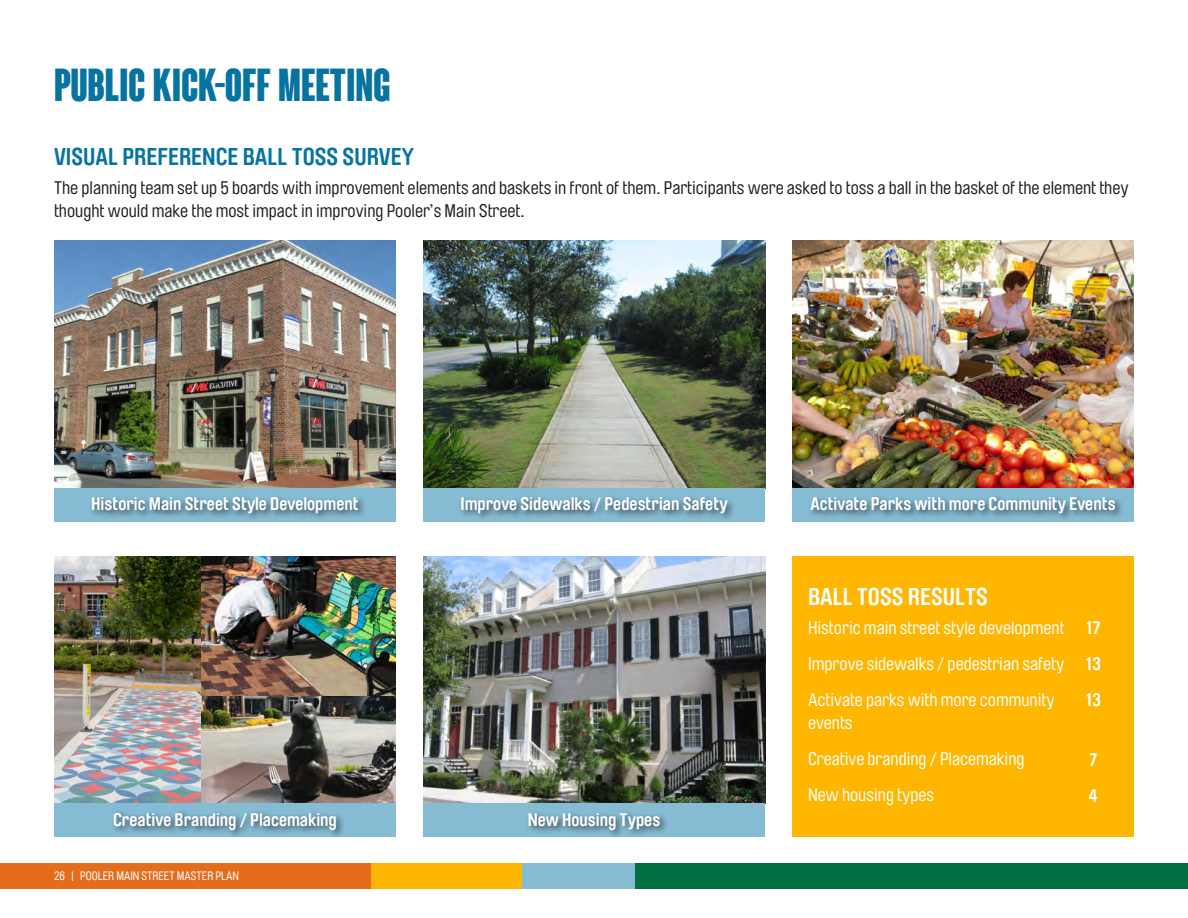
<style>
.page{position:relative;width:1188px;height:918px;background:#fff}
.page>*{position:absolute;margin:0;border:0;box-sizing:border-box;transform-origin:0 0}
.Page_Header{font:700 condensed 45px "Coluna";color:#0673a1}
.Subheader{font:700 24px "Brauer Neue";color:#0673a1}
.Subheader-2{font:700 24px "Brauer Neue";color:#fff}
.Body_Text_-_Black{font:18px/22.5px "Brauer Neue";color:#231f20}
.Caption_-_Green{font:700 18px "Brauer Neue";color:#fff}
.Body_Text_-_Black-2{font:18px/22.5px "Brauer Neue";color:#fff}
.Body_Text_-_Black-3{font:700 18px "Brauer Neue";color:#fff}
.t1{font:12px "Brauer Neue";color:#fff}
</style>
<div class="page">
<div style="left:0;top:863px;width:372px;height:26px;background:#e56c1b"></div>
<div style="left:372px;top:863px;width:150px;height:26px;background:#ffb600"></div>
<div style="left:522px;top:863px;width:113px;height:26px;background:#85bcd4"></div>
<div style="left:635px;top:863px;width:553px;height:26px;background:#007041"></div>
<img style="left:423px;top:241px;width:342px;height:247px">
<img style="left:423px;top:556px;width:342px;height:248px">
<img style="left:54px;top:241px;width:342px;height:247px">
<img style="left:792px;top:241px;width:342px;height:247px">
<img style="left:54px;top:556px;width:147px;height:248px">
<img style="left:201px;top:556px;width:195px;height:248px">
<div style="left:423px;top:488px;width:342px;height:34px;background:#85bcd4"></div>
<div style="left:792px;top:488px;width:342px;height:34px;background:#85bcd4"></div>
<div style="left:423px;top:804px;width:342px;height:33px;background:#85bcd4"></div>
<div style="left:54px;top:804px;width:342px;height:33px;background:#85bcd4"></div>
<div style="left:792px;top:556px;width:342px;height:281px;background:#ffb600"></div>
<div style="left:54px;top:488px;width:342px;height:34px;background:#85bcd4"></div>
<div style="left:808px;top:494px;width:316px;height:29px;background:#231f20;opacity:.75"></div>
<div style="left:526px;top:810px;width:143px;height:29px;background:#231f20;opacity:.75"></div>
<div style="left:111px;top:809px;width:234px;height:30px;background:#231f20;opacity:.75"></div>
<div style="left:89px;top:494px;width:278px;height:29px;background:#231f20;opacity:.75"></div>
<div style="left:459px;top:494px;width:277px;height:29px;background:#231f20;opacity:.75"></div>
<p class="Page_Header" style="left:54px;top:61px;width:338px">PUBLIC KICK-OFF MEETING</p>
<p class="Subheader" style="left:54px;top:143px;width:362px">VISUAL PREFERENCE BALL TOSS SURVEY</p>
<p class="Body_Text_-_Black" style="left:54px;top:177px;width:1076px">The planning team set up 5 boards with improvement elements and baskets in front of them. Participants were asked to toss a ball in the basket of the element they thought would make the most impact in improving Pooler’s Main Street.</p>
<p class="Caption_-_Green" style="left:91px;top:494px;width:269px">Historic Main Street Style Development</p>
<p class="Caption_-_Green" style="left:461px;top:494px;width:268px">Improve Sidewalks / Pedestrian Safety</p>
<p class="Caption_-_Green" style="left:113px;top:809px;width:225px">Creative Branding / Placemaking</p>
<p class="Caption_-_Green" style="left:528px;top:809px;width:134px">New Housing Types</p>
<p class="t1" style="left:54px;top:869px;width:186px">26 | POOLER MAIN STREET MASTER PLAN</p>
<p class="Caption_-_Green" style="left:810px;top:494px;width:307px">Activate Parks with more Community Events</p>
<p class="Subheader-2" style="left:808px;top:583px;width:181px">BALL TOSS RESULTS</p>
<p class="Body_Text_-_Black-2" style="left:808px;top:617px;width:258px">Historic main street style development</p>
<p class="Body_Text_-_Black-2" style="left:808px;top:653px;width:258px">Improve sidewalks / pedestrian safety</p>
<p class="Body_Text_-_Black-2" style="left:808px;top:689px;width:248px">Activate parks with more community events</p>
<p class="Body_Text_-_Black-2" style="left:808px;top:747px;width:218px">Creative branding / Placemaking</p>
<p class="Body_Text_-_Black-2" style="left:808px;top:783px;width:128px">New housing types</p>
<p class="Body_Text_-_Black-3" style="left:1086px;top:618px;width:16px">17</p>
<p class="Body_Text_-_Black-3" style="left:1085px;top:654px;width:17px">13</p>
<p class="Body_Text_-_Black-3" style="left:1085px;top:690px;width:17px">13</p>
<p class="Body_Text_-_Black-3" style="left:1089px;top:750px;width:9px">7</p>
<p class="Body_Text_-_Black-3" style="left:1089px;top:786px;width:10px">4</p>
</div>
